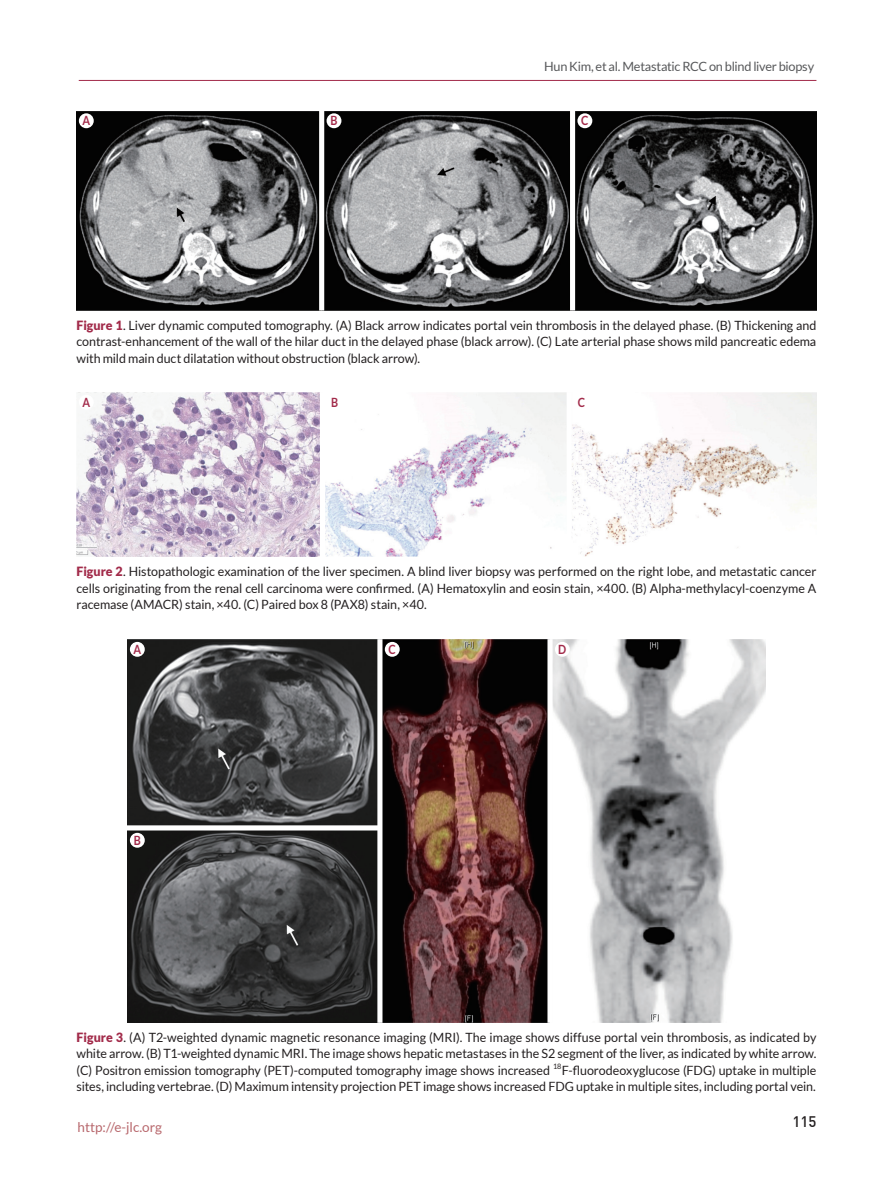
<style>
.page{position:relative;width:893px;height:1191px;background:#fff}
.page>*{position:absolute;margin:0;border:0;box-sizing:border-box;transform-origin:0 0}
.t1{font:15px "Dinmed";color:#231f20}
.t2{font:13.5px "Lato";color:#b8686d}
.t3{font:12.75px/16.5px "Lato";letter-spacing:-.005em;color:#231f20;text-align:justify}
.t4{font:12.75px "Lato";letter-spacing:-.02em;color:#57585a}
.t5{font:700 12.75px "Lato";color:#a22b4a;scale:.85 1}
.t6{font:7.5px "Lato";color:#231f20}
.s1{font-weight:900;color:#a22b4a}
</style>
<div class="page">
<hr style="left:79px;top:80px;width:737px;height:1px;background:#a22b4a">
<img style="left:77px;top:111px;width:739px;height:199px">
<div style="left:319px;top:113px;width:5px;height:195px;background:#fff"></div>
<div style="left:570px;top:113px;width:5px;height:195px;background:#fff"></div>
<div style="left:79px;top:113px;width:15px;height:15px;background:#fff;border-radius:50%"></div>
<div style="left:327px;top:113px;width:14px;height:15px;background:#fff;border-radius:50%"></div>
<div style="left:577px;top:113px;width:15px;height:15px;background:#fff;border-radius:50%"></div>
<img style="left:77px;top:392px;width:739px;height:164px">
<div style="left:320px;top:394px;width:5px;height:160px;background:#fff"></div>
<div style="left:567px;top:394px;width:5px;height:160px;background:#fff"></div>
<div style="left:79px;top:395px;width:15px;height:14px;background:#fff;border-radius:50%"></div>
<div style="left:327px;top:395px;width:15px;height:14px;background:#fff;border-radius:50%"></div>
<div style="left:574px;top:395px;width:15px;height:14px;background:#fff;border-radius:50%"></div>
<img style="left:128px;top:639px;width:637px;height:383px">
<div style="left:377px;top:641px;width:5px;height:379px;background:#fff"></div>
<div style="left:547px;top:641px;width:6px;height:379px;background:#fff"></div>
<div style="left:128px;top:825px;width:250px;height:5px;background:#fff"></div>
<div style="left:130px;top:642px;width:15px;height:15px;background:#fff;border-radius:50%"></div>
<div style="left:130px;top:833px;width:15px;height:14px;background:#fff;border-radius:50%"></div>
<div style="left:385px;top:642px;width:15px;height:15px;background:#fff;border-radius:50%"></div>
<div style="left:555px;top:642px;width:15px;height:15px;background:#fff;border-radius:50%"></div>
<p class="t4" style="left:544px;top:59px;width:272px">Hun Kim, et al. Metastatic RCC on blind liver biopsy</p>
<p class="t5" style="left:82px;top:113px;width:11px">A</p>
<p class="t5" style="left:330px;top:113px;width:10px">B</p>
<p class="t5" style="left:581px;top:113px;width:10px">C</p>
<p class="t3" style="left:77px;top:316px;width:741px"><span class="s1">Figure 1</span>. Liver dynamic computed tomography. (A) Black arrow indicates portal vein thrombosis in the delayed phase. (B) Thickening and contrast-enhancement of the wall of the hilar duct in the delayed phase (black arrow). (C) Late arterial phase shows mild pancreatic edema with mild main duct dilatation without obstruction (black arrow).</p>
<p class="t5" style="left:82px;top:395px;width:11px">A</p>
<p class="t5" style="left:331px;top:395px;width:10px">B</p>
<p class="t5" style="left:578px;top:395px;width:10px">C</p>
<p class="t3" style="left:77px;top:563px;width:741px"><span class="s1">Figure 2</span>. Histopathologic examination of the liver specimen. A blind liver biopsy was performed on the right lobe, and metastatic cancer cells originating from the renal cell carcinoma were confirmed. (A) Hematoxylin and eosin stain, ×400. (B) Alpha-methylacyl-coenzyme A racemase (AMACR) stain, ×40. (C) Paired box 8 (PAX8) stain, ×40.</p>
<p class="t5" style="left:133px;top:642px;width:11px">A</p>
<p class="t5" style="left:134px;top:833px;width:10px">B</p>
<p class="t5" style="left:389px;top:642px;width:10px">C</p>
<p class="t5" style="left:558px;top:642px;width:11px">D</p>
<p class="t3" style="left:77px;top:1029px;width:741px"><span class="s1">Figure 3</span>. (A) T2-weighted dynamic magnetic resonance imaging (MRI). The image shows diffuse portal vein thrombosis, as indicated by white arrow. (B) T1-weighted dynamic MRI. The image shows hepatic metastases in the S2 segment of the liver, as indicated by white arrow. (C) Positron emission tomography (PET)-computed tomography image shows increased</p>
<p class="t6" style="left:553px;top:1061px;width:10px">18</p>
<p class="t3" style="left:77px;top:1062px;width:741px;text-align:right">F-fluorodeoxyglucose (FDG) uptake in multiple<br>sites, including vertebrae. (D) Maximum intensity projection PET image shows increased FDG uptake in multiple sites, including portal vein.</p>
<p class="t2" style="left:78px;top:1119px;width:86px">http://e-jlc.org</p>
<p class="t1" style="left:792px;top:1112px;width:25px">115</p>
</div>
